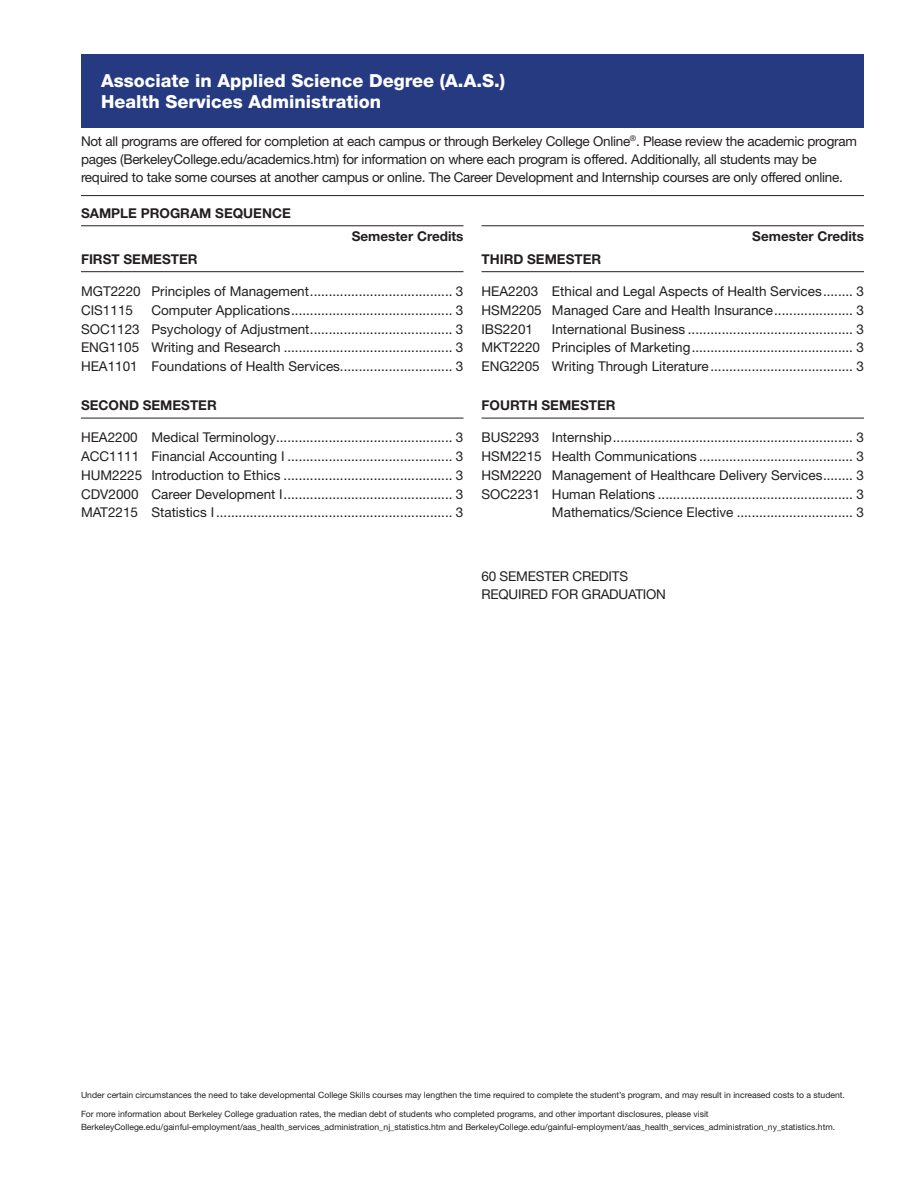
<style>
.page{position:relative;width:918px;height:1188px;background:#fff}
.page>*{position:absolute;margin:0;border:0;box-sizing:border-box;transform-origin:0 0}
.degree{font:800 18px "Helvetica Neue";color:#fff}
.course{font:13.5px "Helvetica Neue";color:#231f20}
.t1{font:13.5px/18px "Helvetica Neue LT Std";letter-spacing:-.02em;color:#231f20}
.quarter{font:700 13.5px "Helvetica Neue";color:#231f20}
.bottom_right_copy{font:13.5px "Helvetica Neue";letter-spacing:-.015em;color:#231f20}
.QtrHrsCredit{font:700 13.5px "Helvetica Neue";color:#231f20}
.sample_program{font:700 13.5px "Helvetica Neue";color:#231f20}
.course-2{font:8.7px/12.8px "Helvetica Neue";color:#231f20}
</style>
<div class="page">
<hr style="left:81px;top:195px;width:783px;height:1px;background:#231f20">
<div style="left:81px;top:54px;width:783px;height:73px;background:#253a80"></div>
<hr style="left:81px;top:225px;width:383px;height:1px;background:#231f20">
<hr style="left:81px;top:271px;width:383px;height:1px;background:#231f20">
<hr style="left:81px;top:418px;width:383px;height:1px;background:#231f20">
<hr style="left:482px;top:225px;width:382px;height:1px;background:#231f20">
<hr style="left:482px;top:271px;width:382px;height:1px;background:#231f20">
<hr style="left:482px;top:418px;width:382px;height:1px;background:#231f20">
<p class="degree" style="left:101px;top:70px;width:405px">Associate in Applied Science Degree (A.A.S.)</p>
<p class="degree" style="left:101px;top:91px;width:282px">Health Services Administration</p>
<p class="t1" style="left:81px;top:132px;width:777px">Not all programs are offered for completion at each campus or through Berkeley College Online<sup>®</sup>. Please review the academic program pages (BerkeleyCollege.edu/academics.htm) for information on where each program is offered. Additionally, all students may be required to take some courses at another campus or online. The Career Development and Internship courses are only offered online.</p>
<p class="sample_program" style="left:81px;top:205px;width:211px">SAMPLE PROGRAM SEQUENCE</p>
<p class="QtrHrsCredit" style="left:352px;top:228px;width:113px">Semester Credits</p>
<p class="quarter" style="left:81px;top:251px;width:118px">FIRST SEMESTER</p>
<p class="course" style="left:81px;top:283px;width:384px">MGT2220 Principles of Management...................................... 3</p>
<p class="course" style="left:81px;top:302px;width:54px">CIS1115</p>
<p class="course" style="left:151px;top:302px;width:314px">Computer Applications........................................... 3</p>
<p class="course" style="left:81px;top:321px;width:384px">SOC1123 Psychology of Adjustment...................................... 3</p>
<p class="course" style="left:81px;top:339px;width:384px">ENG1105 Writing and Research ............................................. 3</p>
<p class="course" style="left:81px;top:358px;width:384px">HEA1101 Foundations of Health Services.............................. 3</p>
<p class="quarter" style="left:81px;top:397px;width:137px">SECOND SEMESTER</p>
<p class="course" style="left:81px;top:430px;width:384px">HEA2200 Medical Terminology............................................... 3</p>
<p class="course" style="left:81px;top:448px;width:384px">ACC1111 Financial Accounting I ............................................ 3</p>
<p class="course" style="left:81px;top:467px;width:384px">HUM2225 Introduction to Ethics ............................................. 3</p>
<p class="course" style="left:81px;top:486px;width:384px">CDV2000 Career Development I............................................. 3</p>
<p class="course" style="left:81px;top:505px;width:384px">MAT2215 Statistics I............................................................... 3</p>
<p class="QtrHrsCredit" style="left:752px;top:228px;width:113px">Semester Credits</p>
<p class="quarter" style="left:482px;top:251px;width:121px">THIRD SEMESTER</p>
<p class="course" style="left:482px;top:283px;width:384px">HEA2203 Ethical and Legal Aspects of Health Services........ 3</p>
<p class="course" style="left:482px;top:302px;width:384px">HSM2205 Managed Care and Health Insurance..................... 3</p>
<p class="course" style="left:482px;top:321px;width:53px">IBS2201</p>
<p class="course" style="left:552px;top:321px;width:314px">International Business ............................................ 3</p>
<p class="course" style="left:482px;top:339px;width:384px">MKT2220 Principles of Marketing........................................... 3</p>
<p class="course" style="left:482px;top:358px;width:384px">ENG2205 Writing Through Literature...................................... 3</p>
<p class="quarter" style="left:482px;top:397px;width:136px">FOURTH SEMESTER</p>
<p class="course" style="left:482px;top:430px;width:384px">BUS2293 Internship................................................................ 3</p>
<p class="course" style="left:482px;top:448px;width:384px">HSM2215 Health Communications ......................................... 3</p>
<p class="course" style="left:482px;top:467px;width:384px">HSM2220 Management of Healthcare Delivery Services........ 3</p>
<p class="course" style="left:482px;top:486px;width:384px">SOC2231 Human Relations .................................................... 3</p>
<p class="course" style="left:552px;top:505px;width:314px">Mathematics/Science Elective ............................... 3</p>
<p class="bottom_right_copy" style="left:482px;top:569px;width:148px">60 SEMESTER CREDITS</p>
<p class="bottom_right_copy" style="left:482px;top:587px;width:186px">REQUIRED FOR GRADUATION</p>
<p class="course-2" style="left:81px;top:1088px;width:766px">Under certain circumstances the need to take developmental College Skills courses may lengthen the time required to complete the student’s program, and may result in increased costs to a student.</p>
<p class="course-2" style="left:81px;top:1108px;width:756px">For more information about Berkeley College graduation rates, the median debt of students who completed programs, and other important disclosures, please visit<br>BerkeleyCollege.edu/gainful-employment/aas_health_services_administration_nj_statistics.htm and BerkeleyCollege.edu/gainful-employment/aas_health_services_administration_ny_statistics.htm.</p>
</div>
